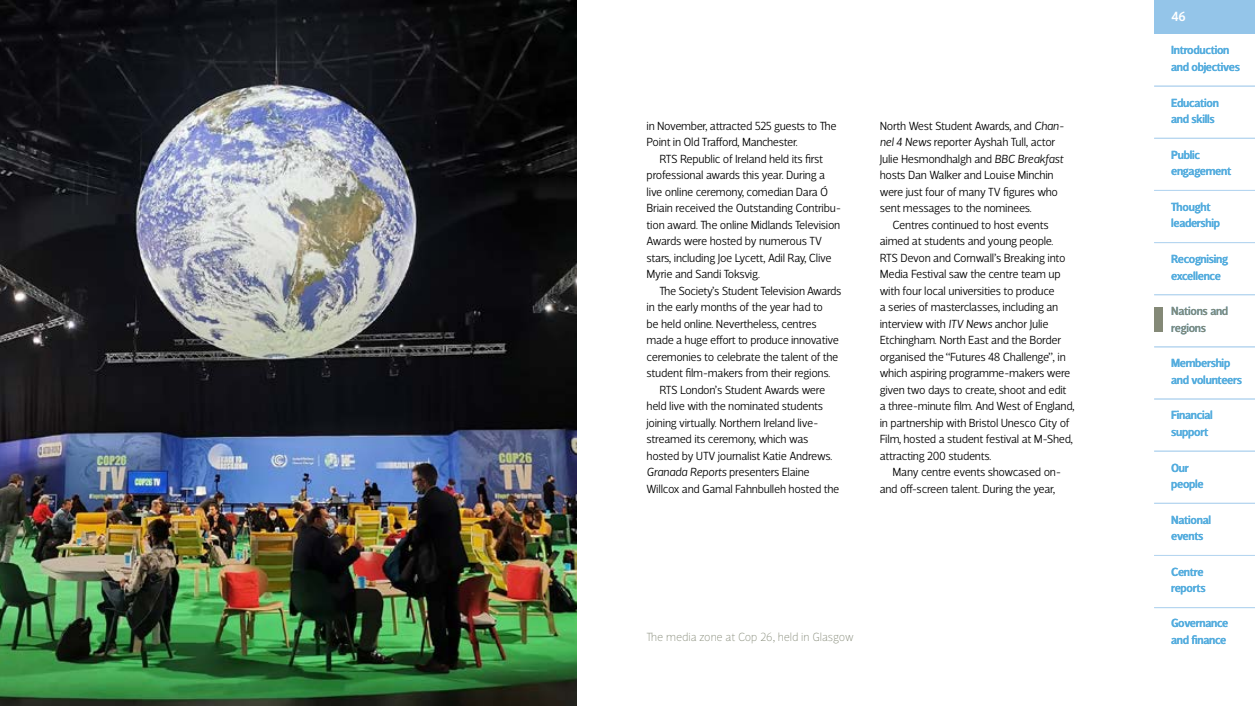
<style>
.page{position:relative;width:1255px;height:706px;background:#fff}
.page>*{position:absolute;margin:0;border:0;box-sizing:border-box;transform-origin:0 0}
.t1{font:500 13.5px "Velino Sans";color:#fff}
.t2{font:300 12px/16.5px "Velino Sans";letter-spacing:-.025em;color:#000}
.t3{font:500 12px/16.5px "Velino Sans";letter-spacing:-.025em;color:#55adde}
.t4{font:100 12px "Velino Sans";letter-spacing:-.01em;color:#848977}
.t5{font:500 12px/16.5px "Velino Sans";letter-spacing:-.025em;color:#848977}
.s1{font-style:italic}
</style>
<div class="page">
<div style="left:1154px;top:0;width:100px;height:34px;background:#94c5e9"></div>
<div style="left:1154px;top:307px;width:8px;height:25px;background:#848977"></div>
<hr style="left:1154px;top:86px;width:100px;height:1px;background:#b6d6f0">
<hr style="left:1154px;top:138px;width:100px;height:1px;background:#b6d6f0">
<hr style="left:1154px;top:190px;width:100px;height:1px;background:#b6d6f0">
<hr style="left:1154px;top:242px;width:100px;height:1px;background:#b6d6f0">
<hr style="left:1154px;top:294px;width:100px;height:1px;background:#b6d6f0">
<hr style="left:1154px;top:346px;width:100px;height:1px;background:#b6d6f0">
<hr style="left:1154px;top:399px;width:100px;height:1px;background:#b6d6f0">
<hr style="left:1154px;top:451px;width:100px;height:1px;background:#b6d6f0">
<hr style="left:1154px;top:503px;width:100px;height:1px;background:#b6d6f0">
<hr style="left:1154px;top:555px;width:100px;height:1px;background:#b6d6f0">
<hr style="left:1154px;top:607px;width:100px;height:1px;background:#b6d6f0">
<img style="left:0;top:0;width:576px;height:706px">
<p class="t2" style="left:646px;top:118px;width:191px">in November, attracted 525 guests to The<br>Point in Old Trafford, Manchester.</p>
<p class="t2" style="left:646px;top:151px;width:196px;text-indent:13px">RTS Republic of Ireland held its first professional awards this year. During a live online ceremony, comedian Dara Ó Briain received the Outstanding Contribu&shy;tion award. The online Midlands Television Awards were hosted by numerous TV stars, including Joe Lycett, Adil Ray, Clive Myrie and Sandi Toksvig.</p>
<p class="t2" style="left:659px;top:283px;width:184px">The Society’s Student Television Awards</p>
<p class="t2" style="left:646px;top:299px;width:178px">in the early months of the year had to</p>
<p class="t2" style="left:646px;top:316px;width:172px">be held online. Nevertheless, centres</p>
<p class="t2" style="left:646px;top:332px;width:194px">made a huge effort to produce innovative</p>
<p class="t2" style="left:646px;top:349px;width:193px">ceremonies to celebrate the talent of the</p>
<p class="t2" style="left:646px;top:365px;width:185px">student film-makers from their regions.</p>
<p class="t2" style="left:659px;top:382px;width:167px">RTS London’s Student Awards were</p>
<p class="t2" style="left:646px;top:398px;width:178px">held live with the nominated students</p>
<p class="t2" style="left:646px;top:415px;width:173px">joining virtually. Northern Ireland live-</p>
<p class="t2" style="left:646px;top:431px;width:163px">streamed its ceremony, which was</p>
<p class="t2" style="left:646px;top:448px;width:187px">hosted by UTV journalist Katie Andrews.</p>
<p class="t2" style="left:646px;top:464px;width:165px"><span class="s1">Granada Reports</span> presenters Elaine</p>
<p class="t2" style="left:646px;top:481px;width:194px">Willcox and Gamal Fahnbulleh hosted the</p>
<p class="t2" style="left:879px;top:118px;width:186px">North West Student Awards, and <span class="s1">Chan&shy;nel 4 News</span> reporter Ayshah Tull, actor Julie Hesmondhalgh and <span class="s1">BBC Breakfast </span>hosts Dan Walker and Louise Minchin were just four of many TV figures who sent messages to the nominees.</p>
<p class="t2" style="left:879px;top:217px;width:196px;text-indent:13px">Centres continued to host events aimed at students and young people.<br>RTS Devon and Cornwall’s Breaking into Media Festival saw the centre team up with four local universities to produce<br>a series of masterclasses, including an interview with <span class="s1">ITV News</span> anchor Julie Etchingham. North East and the Border organised the “Futures 48 Challenge”, in which aspiring programme-makers were given two days to create, shoot and edit a three-minute film. And West of England, in partnership with Bristol Unesco City of Film, hosted a student festival at M-Shed, attracting 200 students.</p>
<p class="t2" style="left:879px;top:464px;width:183px;text-indent:13px">Many centre events showcased on&shy;and off-screen talent. During the year,</p>
<p class="t4" style="left:646px;top:631px;width:208px">The media zone at Cop 26, held in Glasgow</p>
<p class="t1" style="left:1171px;top:9px;width:16px">46</p>
<p class="t3" style="left:1171px;top:43px;width:70px">Introduction and objectives</p>
<p class="t3" style="left:1171px;top:95px;width:49px">Education and skills</p>
<p class="t3" style="left:1171px;top:147px;width:62px">Public engagement</p>
<p class="t3" style="left:1171px;top:199px;width:50px">Thought leadership</p>
<p class="t3" style="left:1171px;top:251px;width:58px">Recognising excellence</p>
<p class="t5" style="left:1171px;top:303px;width:59px">Nations and regions</p>
<p class="t3" style="left:1171px;top:355px;width:72px">Membership and volunteers</p>
<p class="t3" style="left:1171px;top:407px;width:43px">Financial support</p>
<p class="t3" style="left:1171px;top:460px;width:34px">Our people</p>
<p class="t3" style="left:1171px;top:512px;width:41px">National events</p>
<p class="t3" style="left:1171px;top:564px;width:36px">Centre reports</p>
<p class="t3" style="left:1171px;top:615px;width:59px">Governance and finance</p>
</div>
